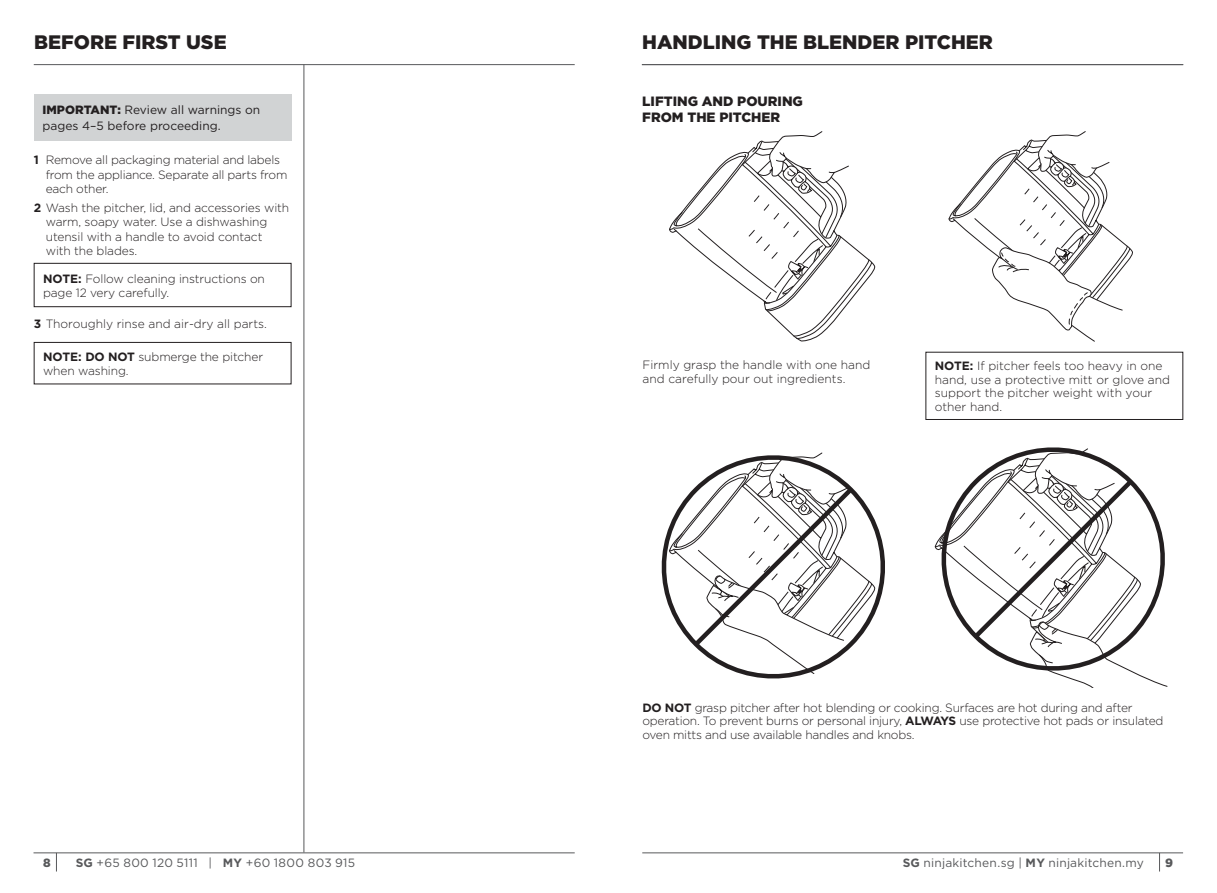
<style>
.page{position:relative;width:1217px;height:893px;background:#fff}
.page>*{position:absolute;margin:0;border:0;box-sizing:border-box;transform-origin:0 0}
.t1{font:900 19.5px "Gotham";color:#231f20}
.t2{font:900 13.5px/16.2px "Gotham";color:#231f20}
.t3{font:300 12px/14.4px "Gotham";letter-spacing:-.01em;color:#231f20}
.t4{font:12px "Gotham";letter-spacing:.015em;color:#58595b}
.t5{font:12px/16.2px "Gotham";color:#231f20}
.t6{font:900 12px "Gotham";color:#58595b}
.s1{font-weight:900}
.s2{font-weight:700}
</style>
<div class="page">
<hr style="left:34px;top:64px;width:540px;height:1px;background:#58595b">
<hr style="left:33px;top:852px;width:541px;height:1px;background:#58595b">
<svg style="left:56px;top:853px;width:1px;height:18px"></svg>
<hr style="left:642px;top:852px;width:540px;height:1px;background:#58595b">
<div style="left:34px;top:94px;width:257px;height:46px;background:#d1d3d4"></div>
<hr style="left:641px;top:64px;width:541px;height:1px;background:#58595b">
<svg style="left:669px;top:131px;width:206px;height:210px"></svg>
<svg style="left:948px;top:131px;width:184px;height:210px"></svg>
<hr style="left:303px;top:64px;width:1px;height:788px;background:#58595b">
<svg style="left:661px;top:520px;width:224px;height:159px"></svg>
<svg style="left:669px;top:452px;width:206px;height:222px"></svg>
<svg style="left:934px;top:448px;width:233px;height:239px"></svg>
<div style="left:925px;top:352px;width:257px;height:68px;border:1px solid #231f20"></div>
<div style="left:34px;top:342px;width:257px;height:42px;border:1px solid #231f20"></div>
<div style="left:34px;top:263px;width:257px;height:44px;border:1px solid #231f20"></div>
<h1 class="t1" style="left:34px;top:29px;width:194px">BEFORE FIRST USE</h1>
<p class="t5" style="left:43px;top:101px;width:219px"><span class="s1">IMPORTANT:</span> Review all warnings on pages 4–5 before proceeding.</p>
<p class="t3" style="left:46px;top:153px;width:243px;text-indent:-12px"><span class="s2">1</span> Remove all packaging material and labels from the appliance. Separate all parts from each other.</p>
<p class="t3" style="left:46px;top:200px;width:245px;text-indent:-12px"><span class="s2">2</span> Wash the pitcher, lid, and accessories with warm, soapy water. Use a dishwashing utensil with a handle to avoid contact with the blades.</p>
<p class="t3" style="left:43px;top:271px;width:223px"><span class="s2">NOTE:</span> Follow cleaning instructions on page 12 very carefully.</p>
<p class="t3" style="left:34px;top:316px;width:234px"><span class="s2">3</span> Thoroughly rinse and air-dry all parts.</p>
<p class="t3" style="left:43px;top:349px;width:221px"><span class="s2">NOTE: DO NOT</span> submerge the pitcher when washing.</p>
<h1 class="t1" style="left:642px;top:29px;width:352px">HANDLING THE BLENDER PITCHER</h1>
<p class="t2" style="left:642px;top:93px;width:162px">LIFTING AND POURING<br>FROM THE PITCHER</p>
<p class="t3" style="left:642px;top:357px;width:229px">Firmly grasp the handle with one hand and carefully pour out ingredients.</p>
<p class="t3" style="left:934px;top:359px;width:237px;line-height:13.5px"><span class="s2">NOTE:</span> If pitcher feels too heavy in one hand, use a protective mitt or glove and support the pitcher weight with your other hand.</p>
<p class="t3" style="left:642px;top:701px;width:522px;line-height:13.5px"><span class="s2">DO NOT</span> grasp pitcher after hot blending or cooking. Surfaces are hot during and after operation. To prevent burns or personal injury, <span class="s2">ALWAYS</span> use protective hot pads or insulated oven mitts and use available handles and knobs.</p>
<p class="t6" style="left:43px;top:854px;width:9px">8</p>
<p class="t4" style="left:76px;top:855px;width:281px"><span class="s2">SG</span> +65 800 120 5111 | <span class="s2">MY</span> +60 1800 803 915</p>
<p class="t4" style="left:902px;top:855px;width:242px"><span class="s2">SG</span> ninjakitchen.sg | <span class="s2">MY</span> ninjakitchen.my</p>
<p class="t6" style="left:1164px;top:854px;width:9px">9</p>
</div>
